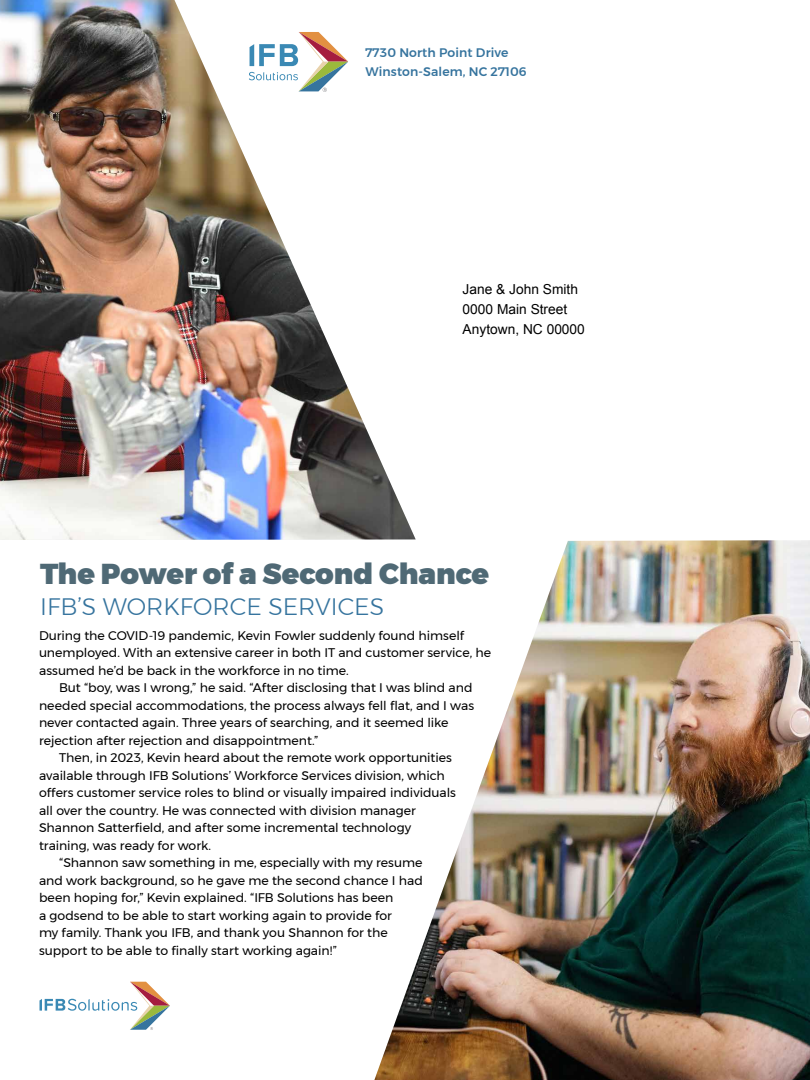
<style>
.page{position:relative;width:810px;height:1080px;background:#fff}
.page>*{position:absolute;margin:0;border:0;box-sizing:border-box;transform-origin:0 0}
.Heading_blackoak{font:900 28.75px "Montserrat";color:#4f6975}
.Heading_blackoak-2{font:300 23.75px "Montserrat";color:#36749e}
.t1{font:13.75px "Arial";color:#000}
.body_text{font:12.5px/17.5px "Montserrat";letter-spacing:-.005em;color:#000}
.body_text_P1{font:12.5px/17.5px "Montserrat";letter-spacing:-.005em;color:#000}
.body_text_IFB{font:500 12.38px "Montserrat";letter-spacing:.01em;color:#36749e}
</style>
<div class="page">
<img style="left:0;top:0;width:416px;height:540px">
<img style="left:374px;top:540px;width:436px;height:540px">
<svg style="left:40px;top:982px;width:130px;height:48px"></svg>
<svg style="left:249px;top:32px;width:99px;height:60px"></svg>
<p class="body_text_IFB" style="left:365px;top:43px;width:144px">7730 North Point Drive</p>
<p class="body_text_IFB" style="left:365px;top:62px;width:163px">Winston-Salem, NC 27106</p>
<p class="t1" style="left:463px;top:280px;width:117px">Jane &amp; John Smith</p>
<p class="t1" style="left:463px;top:300px;width:106px">0000 Main Street</p>
<p class="t1" style="left:463px;top:320px;width:124px">Anytown, NC 00000</p>
<p class="Heading_blackoak" style="left:40px;top:550px;width:451px">The Power of a Second Chance</p>
<p class="Heading_blackoak-2" style="left:40px;top:589px;width:346px">IFB’S WORKFORCE SERVICES</p>
<p class="body_text_P1" style="left:39px;top:626px;width:454px">During the COVID-19 pandemic, Kevin Fowler suddenly found himself unemployed. With an extensive career in both IT and customer service, he assumed he’d be back in the workforce in no time.</p>
<p class="body_text" style="left:39px;top:679px;width:437px;text-indent:20px">But “boy, was I wrong,” he said. “After disclosing that I was blind and needed special accommodations, the process always fell flat, and I was never contacted again. Three years of searching, and it seemed like rejection after rejection and disappointment.”</p>
<p class="body_text" style="left:39px;top:749px;width:418px;text-indent:20px">Then, in 2023, Kevin heard about the remote work opportunities available through IFB Solutions’ Workforce Services division, which offers customer service roles to blind or visually impaired individuals all over the country. He was connected with division manager Shannon Satterfield, and after some incremental technology training, was ready for work.</p>
<p class="body_text" style="left:39px;top:854px;width:385px;text-indent:20px">“Shannon saw something in me, especially with my resume and work background, so he gave me the second chance I had been hoping for,” Kevin explained. “IFB Solutions has been<br>a godsend to be able to start working again to provide for<br>my family. Thank you IFB, and thank you Shannon for the support to be able to finally start working again!”</p>
</div>
